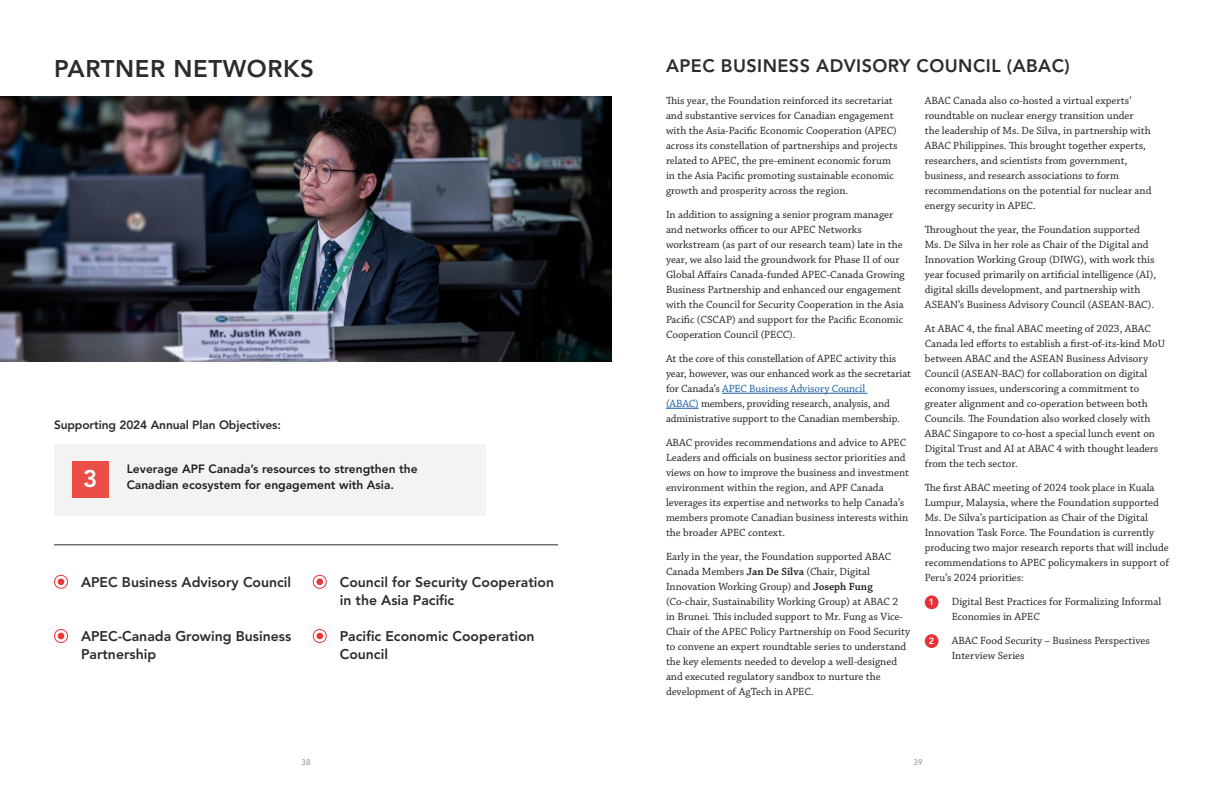
<style>
.page{position:relative;width:1224px;height:792px;background:#fff}
.page>*{position:absolute;margin:0;border:0;box-sizing:border-box;transform-origin:0 0}
.t1{font:800 24px "Avenir LT Std";letter-spacing:.025em;color:#2b2c2c}
.H1_White{font:800 24px "Avenir LT Std";color:#fff}
.Subheading{font:800 18px "Avenir LT Std";letter-spacing:.025em;color:#2b2c2c}
.t2{font:800 14px/18px "Avenir LT Std";color:#2b2c2c}
.t3{font:800 12px/16px "Avenir LT Std";color:#231f20}
.t4{font:800 12px "Avenir LT Std";letter-spacing:-.01em;color:#2b2c2c}
.Body{font:11px/15px "Chaparral Pro";color:#231f20}
.N_Indent{font:11px/15px "Chaparral Pro";color:#231f20}
.t5{font:800 9px "Avenir LT Std";color:#fff}
.t6{font:8px "Avenir LT Std";color:#7d7878}
.s1{color:#175d9e}
.s2{font-weight:600}
</style>
<div class="page">
<hr style="left:722px;top:393px;width:145px;height:1px;background:#175d9e">
<hr style="left:666px;top:408px;width:33px;height:1px;background:#175d9e">
<div style="left:925px;top:595px;width:14px;height:14px;background:#e83138;border-radius:50%"></div>
<div style="left:925px;top:634px;width:14px;height:14px;background:#e83138;border-radius:50%"></div>
<div style="left:54px;top:444px;width:431px;height:72px;background:#f3f3f3"></div>
<div style="left:72px;top:461px;width:37px;height:36px;background:#ea4e46"></div>
<hr style="left:54px;top:544px;width:504px;height:1px;background:#2b2c2c">
<img style="left:0;top:96px;width:612px;height:266px">
<svg style="left:54px;top:574px;width:14px;height:15px"></svg>
<svg style="left:312px;top:574px;width:15px;height:15px"></svg>
<svg style="left:54px;top:629px;width:14px;height:14px"></svg>
<svg style="left:312px;top:629px;width:15px;height:14px"></svg>
<h1 class="t1" style="left:54px;top:54px;width:262px">PARTNER NETWORKS</h1>
<h2 class="t4" style="left:54px;top:418px;width:228px">Supporting 2024 Annual Plan Objectives:</h2>
<p class="H1_White" style="left:83px;top:464px;width:16px">3</p>
<h3 class="t3" style="left:127px;top:461px;width:292px">Leverage APF Canada’s resources to strengthen the<br>Canadian ecosystem for engagement with Asia.</h3>
<h2 class="t2" style="left:81px;top:573px;width:212px">APEC Business Advisory Council</h2>
<h2 class="t2" style="left:81px;top:627px;width:212px">APEC-Canada Growing Business<br>Partnership</h2>
<h2 class="t2" style="left:340px;top:573px;width:216px">Council for Security Cooperation in the Asia Pacific</h2>
<h2 class="t2" style="left:340px;top:627px;width:196px">Pacific Economic Cooperation<br>Council</h2>
<p class="Subheading" style="left:666px;top:55px;width:405px">APEC BUSINESS ADVISORY COUNCIL (ABAC)</p>
<p class="Body" style="left:666px;top:94px;width:233px">This year, the Foundation reinforced its secretariat and substantive services for Canadian engagement with the Asia-Pacific Economic Cooperation (APEC) across its constellation of partnerships and projects related to APEC, the pre-eminent economic forum in the Asia Pacific promoting sustainable economic growth and prosperity across the region.</p>
<p class="Body" style="left:666px;top:208px;width:240px">In addition to assigning a senior program manager and networks officer to our APEC Networks workstream (as part of our research team) late in the year, we also laid the groundwork for Phase II of our Global Affairs Canada-funded APEC-Canada Growing Business Partnership and enhanced our engagement with the Council for Security Cooperation in the Asia Pacific (CSCAP) and support for the Pacific Economic Cooperation Council (PECC).</p>
<p class="Body" style="left:666px;top:352px;width:247px">At the core of this constellation of APEC activity this year, however, was our enhanced work as the secretariat for Canada’s <span class="s1">APEC Business Advisory Council<br>(ABAC)</span> members, providing research, analysis, and administrative support to the Canadian membership.</p>
<p class="Body" style="left:666px;top:436px;width:245px">ABAC provides recommendations and advice to APEC Leaders and officials on business sector priorities and views on how to improve the business and investment environment within the region, and APF Canada leverages its expertise and networks to help Canada’s members promote Canadian business interests within the broader APEC context.</p>
<p class="Body" style="left:666px;top:550px;width:246px">Early in the year, the Foundation supported ABAC Canada Members <span class="s2">Jan De Silva</span> (Chair, Digital Innovation Working Group) and <span class="s2">Joseph Fung </span>(Co‑chair, Sustainability Working Group) at ABAC 2<br>in Brunei. This included support to Mr. Fung as Vice-Chair of the APEC Policy Partnership on Food Security to convene an expert roundtable series to understand the key elements needed to develop a well-designed and executed regulatory sandbox to nurture the development of AgTech in APEC.</p>
<p class="Body" style="left:925px;top:94px;width:228px">ABAC Canada also co-hosted a virtual experts’ roundtable on nuclear energy transition under<br>the leadership of Ms. De Silva, in partnership with ABAC Philippines. This brought together experts, researchers, and scientists from government, business, and research associations to form recommendations on the potential for nuclear and energy security in APEC.</p>
<p class="Body" style="left:925px;top:223px;width:233px">Throughout the year, the Foundation supported Ms. De Silva in her role as Chair of the Digital and Innovation Working Group (DIWG), with work this year focused primarily on artificial intelligence (AI), digital skills development, and partnership with ASEAN’s Business Advisory Council (ASEAN-BAC).</p>
<p class="Body" style="left:925px;top:322px;width:242px">At ABAC 4, the final ABAC meeting of 2023, ABAC Canada led efforts to establish a first-of-its-kind MoU between ABAC and the ASEAN Business Advisory Council (ASEAN-BAC) for collaboration on digital economy issues, underscoring a commitment to greater alignment and co-operation between both Councils. The Foundation also worked closely with ABAC Singapore to co-host a special lunch event on Digital Trust and AI at ABAC 4 with thought leaders from the tech sector.</p>
<p class="Body" style="left:925px;top:481px;width:246px">The first ABAC meeting of 2024 took place in Kuala Lumpur, Malaysia, where the Foundation supported Ms. De Silva’s participation as Chair of the Digital Innovation Task Force. The Foundation is currently producing two major research reports that will include recommendations to APEC policymakers in support of Peru’s 2024 priorities:</p>
<p class="N_Indent" style="left:952px;top:595px;width:211px">Digital Best Practices for Formalizing Informal<br>Economies in APEC</p>
<p class="N_Indent" style="left:952px;top:634px;width:200px">ABAC Food Security – Business Perspectives<br>Interview Series</p>
<p class="t5" style="left:929px;top:597px;width:7px">1</p>
<p class="t5" style="left:929px;top:636px;width:7px">2</p>
<p class="t6" style="left:302px;top:758px;width:10px">38</p>
<p class="t6" style="left:914px;top:758px;width:10px">39</p>
</div>
